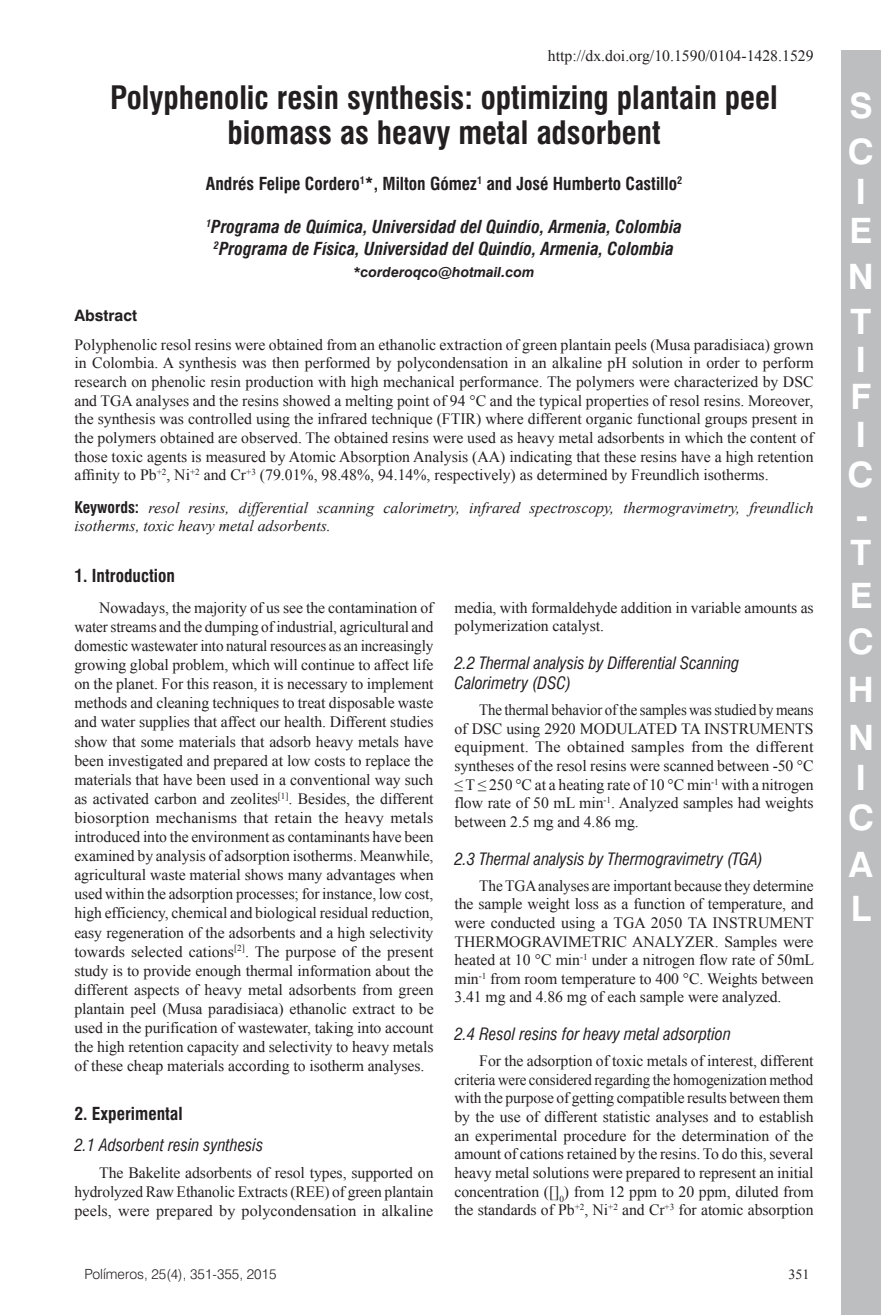
<style>
.page{position:relative;width:893px;height:1315px;background:#fff}
.page>*{position:absolute;margin:0;border:0;box-sizing:border-box;transform-origin:0 0}
.ArticleTypeAlt{font:700 35px/46.4px "Swiss 721 BT";color:#fff}
.ArticleTitle{font:700 condensed 31.5px/35.2px "Swiss 721 BT";color:#231f20;text-align:center}
.Affiliations{font:italic 700 condensed 17.5px "Swiss 721 BT";color:#231f20}
.Authors{font:700 condensed 17.5px "Swiss 721 BT";color:#231f20}
.Heading1Alt{font:700 condensed 17.5px "Swiss 721 BT";color:#231f20}
.Heading1{font:700 condensed 17.5px "Swiss 721 BT";color:#231f20}
.Heading2{font:italic condensed 16.62px/20.1px "Swiss 721 BT";color:#231f20}
.Heading2Alt{font:italic condensed 16.62px "Swiss 721 BT";color:#231f20}
.Paragraph{font:15.75px/19.1px "Times New Roman";letter-spacing:-.005em;color:#231f20;text-align:justify}
.Abstract{font:15.75px/18.6px "Times New Roman";color:#231f20;text-align:justify}
.Paragraph-2{font:15.75px/18.6px "Times New Roman";letter-spacing:-.005em;color:#231f20;text-align:justify;scale:.95 1}
.Keywords{font:italic 15.75px/17.7px "Times New Roman";color:#231f20}
.FootnoteAlt{font:15.75px "Times New Roman";color:#231f20}
.AbstractTitle{font:700 15.75px "Swiss 721 BT";color:#231f20}
.t1{font:300 14px "Swiss 721 BT";color:#231f20}
.Correspondence{font:italic 700 14px "Swiss 721 BT";color:#231f20}
.PageNumber{font:14px "Times New Roman";color:#231f20}
.s1{font-family:"Swiss 721 BT";font-weight:700;font-style:normal;font-stretch:condensed}
</style>
<div class="page">
<div style="left:841px;top:50px;width:40px;height:1265px;background:#bcbec0"></div>
<p class="FootnoteAlt" style="left:548px;top:45px;width:267px">http://dx.doi.org/10.1590/0104-1428.1529</p>
<p class="ArticleTitle" style="left:110px;top:80px;width:669px">Polyphenolic resin synthesis: optimizing plantain peel biomass as heavy metal adsorbent</p>
<p class="Authors" style="left:206px;top:173px;width:478px">Andrés Felipe Cordero<sup>1</sup>*, Milton Gómez<sup>1</sup> and José Humberto Castillo<sup>2</sup></p>
<p class="Affiliations" style="left:206px;top:216px;width:477px"><sup>1</sup>Programa de Química, Universidad del Quindío, Armenia, Colombia</p>
<p class="Affiliations" style="left:214px;top:238px;width:462px"><sup>2</sup>Programa de Física, Universidad del Quindío, Armenia, Colombia</p>
<p class="Correspondence" style="left:354px;top:264px;width:182px">*corderoqco@hotmail.com</p>
<p class="AbstractTitle" style="left:74px;top:306px;width:64px">Abstract</p>
<p class="Abstract" style="left:74px;top:335px;width:741px">Polyphenolic resol resins were obtained from an ethanolic extraction of green plantain peels (Musa paradisiaca) grown in Colombia. A synthesis was then performed by polycondensation in an alkaline pH solution in order to perform research on phenolic resin production with high mechanical performance. The polymers were characterized by DSC and TGA analyses and the resins showed a melting point of 94 °C and the typical properties of resol resins. Moreover, the synthesis was controlled using the infrared technique (FTIR) where different organic functional groups present in the polymers obtained are observed. The obtained resins were used as heavy metal adsorbents in which the content of those toxic agents is measured by Atomic Absorption Analysis (AA) indicating that these resins have a high retention affinity to Pb<sup>+2</sup>, Ni<sup>+2</sup> and Cr<sup>+3</sup> (79.01%, 98.48%, 94.14%, respectively) as determined by Freundlich isotherms.</p>
<p class="Keywords" style="left:74px;top:498px;width:741px"><span class="s1">Keywords:</span> resol resins, differential scanning calorimetry, infrared spectroscopy, thermogravimetry, freundlich isotherms, toxic heavy metal adsorbents.</p>
<p class="Heading1Alt" style="left:74px;top:565px;width:102px">1. Introduction</p>
<p class="Paragraph" style="left:74px;top:597px;width:361px;text-indent:25px">Nowadays, the majority of us see the contamination of water streams and the dumping of industrial, agricultural and domestic wastewater into natural resources as an increasingly growing global problem, which will continue to affect life on the planet. For this reason, it is necessary to implement methods and cleaning techniques to treat disposable waste and water supplies that affect our health. Different studies show that some materials that adsorb heavy metals have been investigated and prepared at low costs to replace the materials that have been used in a conventional way such as activated carbon and zeolites<sup>[1]</sup>. Besides, the different biosorption mechanisms that retain the heavy metals introduced into the environment as contaminants have been examined by analysis of adsorption isotherms. Meanwhile, agricultural waste material shows many advantages when used within the adsorption processes; for instance, low cost, high efficiency, chemical and biological residual reduction, easy regeneration of the adsorbents and a high selectivity towards selected cations<sup>[2]</sup>. The purpose of the present study is to provide enough thermal information about the different aspects of heavy metal adsorbents from green plantain peel (Musa paradisiaca) ethanolic extract to be used in the purification of wastewater, taking into account the high retention capacity and selectivity to heavy metals of these cheap materials according to isotherm analyses.</p>
<p class="Heading1" style="left:74px;top:1103px;width:110px">2. Experimental</p>
<p class="Heading2Alt" style="left:74px;top:1135px;width:190px">2.1 Adsorbent resin synthesis</p>
<p class="Paragraph" style="left:74px;top:1162px;width:361px;text-indent:25px">The Bakelite adsorbents of resol types, supported on hydrolyzed Raw Ethanolic Extracts (REE) of green plantain peels, were prepared by polycondensation in alkaline</p>
<p class="Paragraph" style="left:454px;top:598px;width:361px;line-height:18.6px">media, with formaldehyde addition in variable amounts as polymerization catalyst.</p>
<p class="Heading2" style="left:454px;top:653px;width:286px">2.2 Thermal analysis by Differential Scanning<br>Calorimetry (DSC)</p>
<p class="Paragraph-2" style="left:454px;top:700px;width:380px;text-indent:25px">The thermal behavior of the samples was studied by means of DSC using 2920 MODULATED TA INSTRUMENTS equipment. The obtained samples from the different syntheses of the resol resins were scanned between -50 °C ≤ T ≤ 250 °C at a heating rate of 10 °C min<sup>-1</sup> with a nitrogen flow rate of 50 mL min<sup>-1</sup>. Analyzed samples had weights between 2.5 mg and 4.86 mg.</p>
<p class="Heading2" style="left:454px;top:848px;width:310px">2.3 Thermal analysis by Thermogravimetry (TGA)</p>
<p class="Paragraph" style="left:454px;top:876px;width:361px;line-height:18.6px;text-indent:25px">The TGA analyses are important because they determine the sample weight loss as a function of temperature, and were conducted using a TGA 2050 TA INSTRUMENT THERMOGRAVIMETRIC ANALYZER. Samples were heated at 10 °C min<sup>-1</sup> under a nitrogen flow rate of 50mL min<sup>-1</sup> from room temperature to 400 °C. Weights between 3.41 mg and 4.86 mg of each sample were analyzed.</p>
<p class="Heading2" style="left:454px;top:1024px;width:278px">2.4 Resol resins for heavy metal adsorption</p>
<p class="Paragraph" style="left:454px;top:1051px;width:361px;line-height:18.6px;text-indent:25px">For the adsorption of toxic metals of interest, different criteria were considered regarding the homogenization method with the purpose of getting compatible results between them by the use of different statistic analyses and to establish an experimental procedure for the determination of the amount of cations retained by the resins. To do this, several heavy metal solutions were prepared to represent an initial concentration ([]<sub>0</sub>) from 12 ppm to 20 ppm, diluted from the standards of Pb<sup>+2</sup>, Ni<sup>+2</sup> and Cr<sup>+3</sup> for atomic absorption</p>
<p class="t1" style="left:84px;top:1265px;width:194px">Polímeros, 25(4), 351-355, 2015</p>
<p class="PageNumber" style="left:789px;top:1265px;width:22px">351</p>
<p class="ArticleTypeAlt" style="left:848px;top:82px;width:28px">S<br>S</p>
<p class="ArticleTypeAlt" style="left:849px;top:172px;width:24px;line-height:38.7px">S<br>S</p>
<p class="ArticleTypeAlt" style="left:848px;top:254px;width:27px;line-height:45.1px">S<br>S</p>
<p class="ArticleTypeAlt" style="left:851px;top:340px;width:22px;line-height:37.4px">S<br>S<br>S</p>
<p class="ArticleTypeAlt" style="left:847px;top:454px;width:28px;line-height:40.2px">S<br>S</p>
<p class="ArticleTypeAlt" style="left:848px;top:529px;width:28px">S<br>S<br>S<br>S<br>S</p>
<p class="ArticleTypeAlt" style="left:848px;top:757px;width:28px;line-height:39.9px">S<br>S</p>
<p class="ArticleTypeAlt" style="left:849px;top:842px;width:15px;line-height:44.1px">S<br>S</p>
</div>
